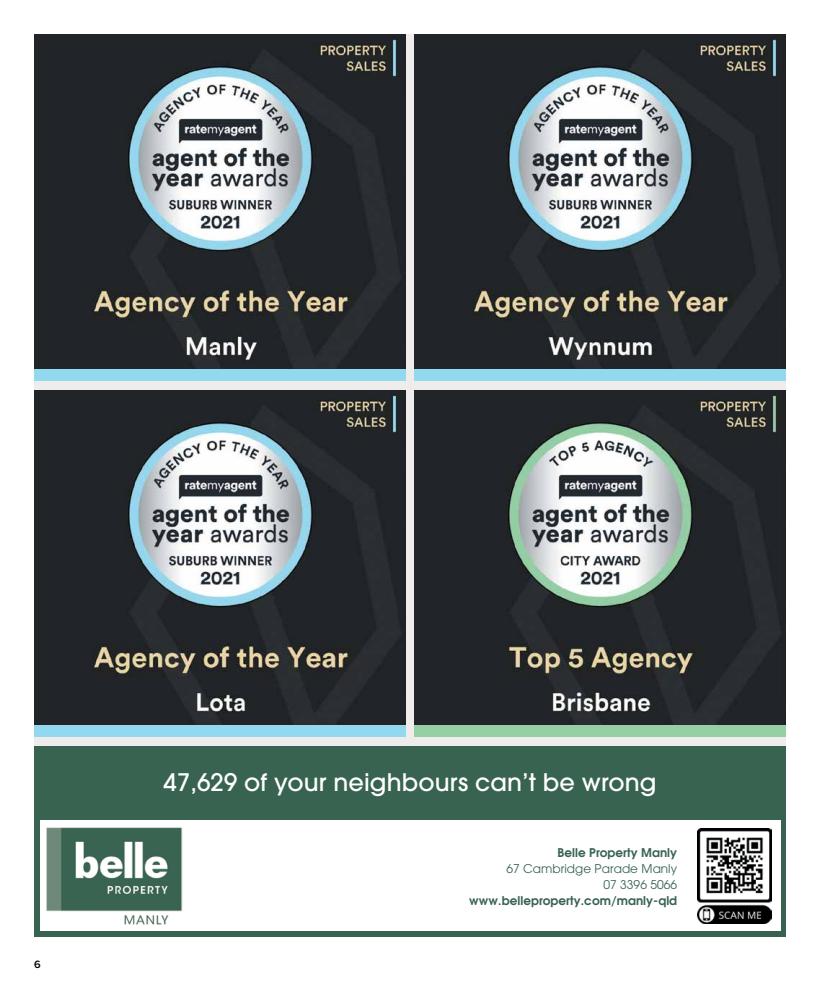
<style>
.page{position:relative;width:820px;height:993px;background:#fff}
.page>*{position:absolute;margin:0;border:0;box-sizing:border-box;transform-origin:0 0}
.t1{font:500 24px "Avant Garde";letter-spacing:.005em;color:#fff}
.t2{font:600 12px "Avant Garde";letter-spacing:.005em;color:#386351}
.t3{font:12px/16px "Avant Garde";letter-spacing:.005em;color:#386351;text-align:right}
.t4{font:600 11px "Proxima Nova";color:#000}
</style>
<div class="page">
<div style="left:34px;top:34px;width:751px;height:901px;background:#eeedec"></div>
<img style="left:34px;top:34px;width:371px;height:335px">
<img style="left:34px;top:390px;width:371px;height:334px">
<img style="left:414px;top:34px;width:371px;height:335px">
<img style="left:414px;top:390px;width:371px;height:334px">
<div style="left:34px;top:746px;width:751px;height:189px;background:#386351"></div>
<div style="left:40px;top:819px;width:740px;height:111px;background:#fff"></div>
<img style="left:46px;top:827px;width:136px;height:98px">
<div style="left:34px;top:369px;width:371px;height:11px;background:#92d8ee"></div>
<div style="left:34px;top:724px;width:371px;height:12px;background:#92d8ee"></div>
<div style="left:414px;top:369px;width:371px;height:11px;background:#92d8ee"></div>
<div style="left:414px;top:724px;width:371px;height:12px;background:#95cfa5"></div>
<img style="left:697px;top:828px;width:74px;height:95px">
<p class="t4" style="left:34px;top:957px;width:8px">6</p>
<h1 class="t1" style="left:163px;top:767px;width:494px">47,629 of your neighbours can’t be wrong</h1>
<p class="t2" style="left:557px;top:844px;width:121px">Belle Property Manly</p>
<p class="t3" style="left:506px;top:860px;width:172px">67 Cambridge Parade Manly<br>07 3396 5066</p>
<p class="t2" style="left:469px;top:892px;width:209px">www.belleproperty.com/manly-qld</p>
</div>
